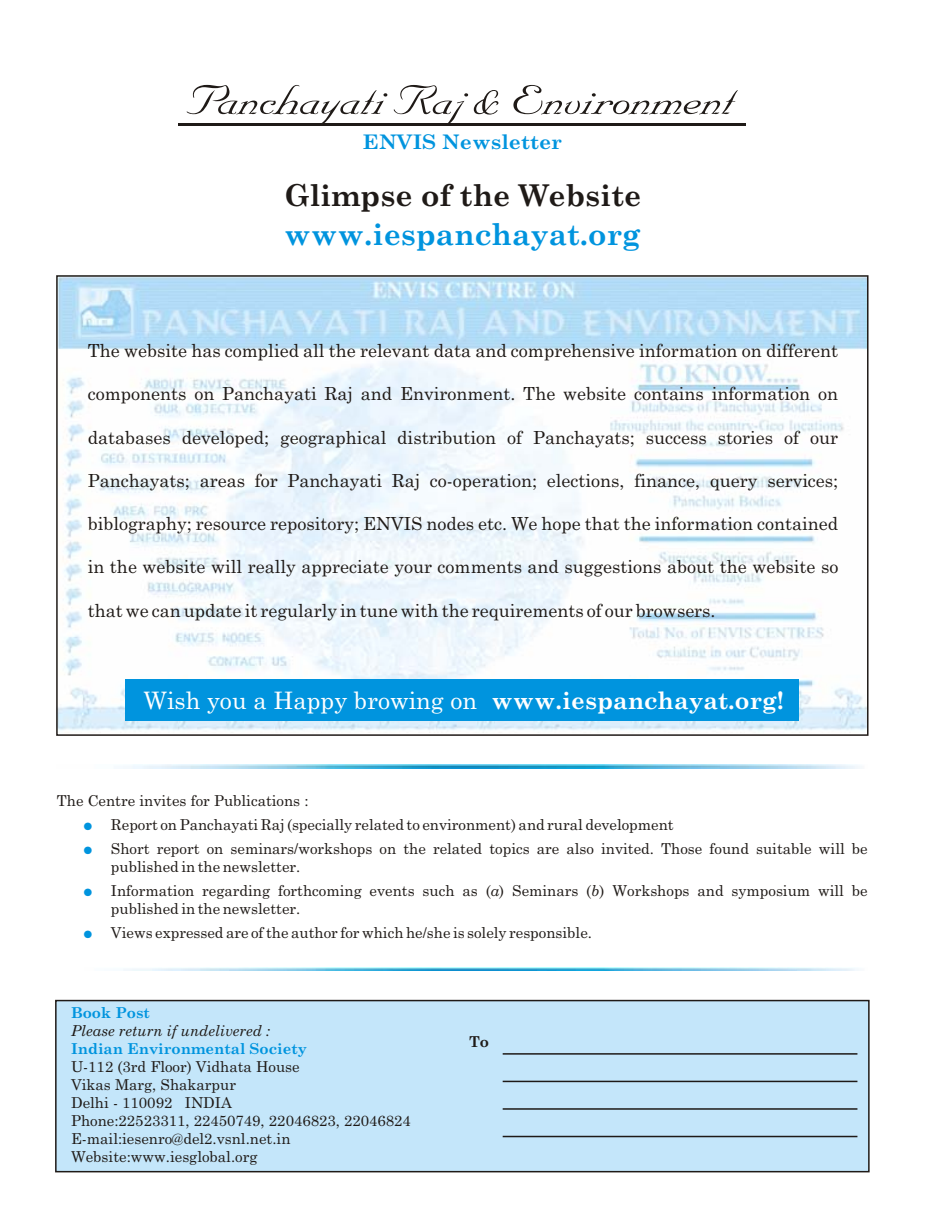
<style>
.page{position:relative;width:951px;height:1222px;background:#fff}
.page>*{position:absolute;margin:0;border:0;box-sizing:border-box;transform-origin:0 0}
.t1{font:49.5px "Nuptial BT";color:#1f1a17;scale:1.19 1}
.t2{font:700 30px "Century Schoolbook";color:#0094de}
.t3{font:700 30px "Century Schoolbook";color:#1f1a17}
.t4{font:24px "Century Schoolbook";color:#fff}
.t5{font:700 20.1px "Century Schoolbook";color:#0094de;scale:1.05 1}
.t6{font:18px "Century Schoolbook";color:#1f1a17}
.t7{font:15px/18px "Century Schoolbook";color:#1f1a17}
.t8{font:700 15px "Century Schoolbook";color:#0094de}
.t9{font:italic 15px "Century Schoolbook";color:#1f1a17}
.t10{font:700 15px "Century Schoolbook";color:#1f1a17}
.t11{font:10.5px "Zapf Dingbats";color:#0094de}
.s1{font-weight:700}
.s2{font-style:italic}
</style>
<div class="page">
<img style="left:59px;top:278px;width:806px;height:455px">
<div style="left:56px;top:275px;width:812px;height:461px;border:2px solid #1f1a17"></div>
<img style="left:123px;top:765px;width:737px;height:3px">
<hr style="left:179px;top:123px;width:566px;height:3px;background:#1f1a17">
<img style="left:123px;top:967px;width:735px;height:4px">
<div style="left:55px;top:1000px;width:814px;height:172px;background:#c4e6fa;border:2px solid #1f1a17"></div>
<hr style="left:502px;top:1053px;width:355px;height:1px;background:#1f1a17">
<hr style="left:502px;top:1080px;width:355px;height:2px;background:#1f1a17">
<hr style="left:502px;top:1108px;width:355px;height:1px;background:#1f1a17">
<hr style="left:502px;top:1135px;width:355px;height:2px;background:#1f1a17">
<div style="left:125px;top:679px;width:673px;height:42px;background:#0094de"></div>
<h1 class="t1" style="left:189px;top:76px;width:460px">Panchayati Raj &amp; Environment</h1>
<h3 class="t5" style="left:363px;top:134px;width:191px">ENVIS Newsletter</h3>
<h2 class="t3" style="left:284px;top:184px;width:358px">Glimpse of the Website</h2>
<h2 class="t2" style="left:284px;top:223px;width:358px">www.iespanchayat.org</h2>
<p class="t6" style="left:88px;top:344px;width:751px">The website has complied all the relevant data and comprehensive information on different</p>
<p class="t6" style="left:88px;top:387px;width:751px">components on Panchayati Raj and Environment. The website contains information on</p>
<p class="t6" style="left:88px;top:430px;width:751px">databases developed; geographical distribution of Panchayats; success stories of our</p>
<p class="t6" style="left:88px;top:473px;width:751px">Panchayats; areas for Panchayati Raj co-operation; elections, finance, query services;</p>
<p class="t6" style="left:88px;top:517px;width:751px">biblography; resource repository; ENVIS nodes etc. We hope that the information contained</p>
<p class="t6" style="left:88px;top:560px;width:751px">in the website will really appreciate your comments and suggestions about the website so</p>
<p class="t6" style="left:88px;top:603px;width:628px">that we can update it regularly in tune with the requirements of our browsers.</p>
<h3 class="t4" style="left:143px;top:691px;width:641px">Wish you a Happy browing on <span class="s1">www.iespanchayat.org!</span></h3>
<p class="t7" style="left:111px;top:790px;width:758px;line-height:23.9px;text-indent:-54px">The Centre invites for Publications :<br>Report on Panchayati Raj (specially related to environment) and rural development<br>Short report on seminars/workshops on the related topics are also invited. Those found suitable will be</p>
<p class="t7" style="left:111px;top:856px;width:758px;line-height:23.9px">published in the newsletter.<br>Information regarding forthcoming events such as (<span class="s2">a</span>) Seminars (<span class="s2">b</span>) Workshops and symposium will be</p>
<p class="t7" style="left:111px;top:898px;width:482px;line-height:23.9px">published in the newsletter.<br>Views expressed are of the author for which he/she is solely responsible.</p>
<p class="t11" style="left:84px;top:822px;width:9px">●</p>
<p class="t11" style="left:84px;top:846px;width:9px">●</p>
<p class="t11" style="left:84px;top:888px;width:9px">●</p>
<p class="t11" style="left:84px;top:930px;width:9px">●</p>
<p class="t8" style="left:71px;top:1007px;width:80px">Book Post</p>
<p class="t8" style="left:71px;top:1042px;width:237px">Indian Environmental Society</p>
<p class="t9" style="left:71px;top:1025px;width:201px">Please return if undelivered :</p>
<p class="t7" style="left:71px;top:1058px;width:341px">U-112 (3rd Floor) Vidhata House<br>Vikas Marg, Shakarpur<br>Delhi - 110092 INDIA<br>Phone:22523311, 22450749, 22046823, 22046824<br>E-mail:iesenro@del2.vsnl.net.in<br>Website:www.iesglobal.org</p>
<p class="t10" style="left:469px;top:1035px;width:21px">To</p>
</div>
